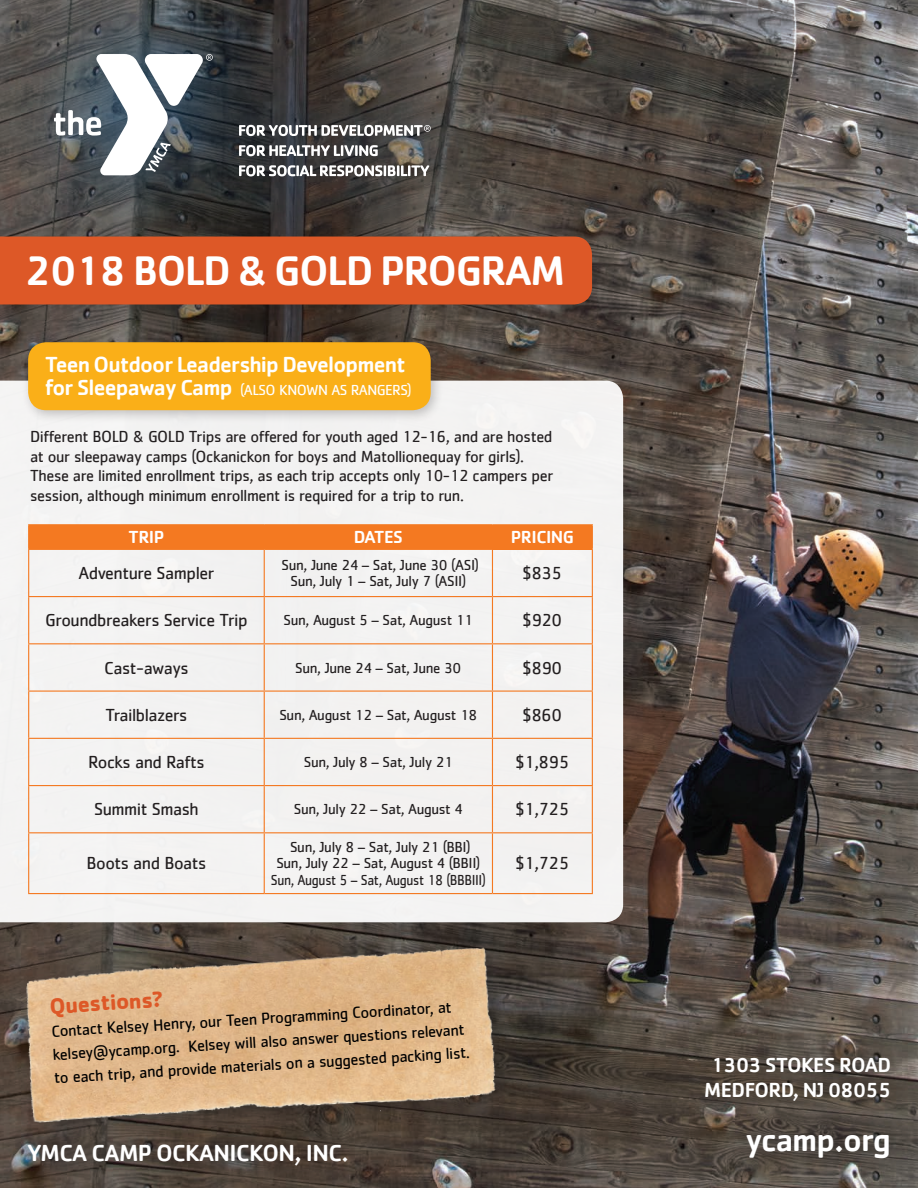
<style>
.page{position:relative;width:918px;height:1188px;background:#fff}
.page>*{position:absolute;margin:0;border:0;box-sizing:border-box;transform-origin:0 0}
.t1{font:500 42.6px "Cachet";letter-spacing:-.035em;color:#fff}
.t2{font:500 33px "Cachet";letter-spacing:-.03em;color:#fff}
.t3{font:500 24px "Cachet";letter-spacing:-.025em;color:#fff}
.t4{font:500 22.5px "Cachet";letter-spacing:-.035em;color:#fff}
.t5{font:700 22.5px "Cachet";color:#dd5827}
.t6{font:500 21px/25.2px "Cachet";letter-spacing:-.025em;color:#fff;text-align:center}
.t7{font:18px "Cachet";letter-spacing:-.025em;color:#231f20}
.t8{font:500 18px "Cachet";letter-spacing:-.025em;color:#fff}
.t9{font:16.5px/19.8px "Cachet";letter-spacing:-.025em;color:#231f20}
.t10{font:16.5px/23.2px "Cachet";color:#000}
.t11{font:15px/16.5px "Cachet";letter-spacing:-.025em;color:#231f20;text-align:center}
.t12{font:15px "Cachet";letter-spacing:-.035em;color:#fff}
.s1{font-weight:500;font-size:22.5px}
</style>
<div class="page">
<img style="left:0;top:0;width:918px;height:1188px">
<div style="left:0;top:0;width:507px;height:269px;background:#0160ae;opacity:.75"></div>
<svg style="left:54px;top:54px;width:159px;height:121px"></svg>
<svg style="left:239px;top:165px;width:190px;height:11px"></svg>
<svg style="left:239px;top:145px;width:139px;height:11px"></svg>
<svg style="left:239px;top:125px;width:192px;height:11px"></svg>
<div style="left:0;top:230px;width:605px;height:88px;background:#231f20;opacity:.25"></div>
<div style="left:0;top:237px;width:592px;height:67px;background:#dd5827"></div>
<div style="left:11px;top:1126px;width:352px;height:55px;background:#231f20;opacity:.75"></div>
<div style="left:676px;top:1027px;width:242px;height:161px;background:#231f20;opacity:.75"></div>
<div style="left:0;top:381px;width:623px;height:541px;background:#f3f2f2"></div>
<div style="left:492px;top:525px;width:100px;height:24px;background:#f47921"></div>
<hr style="left:28px;top:550px;width:1px;height:46px;background:#f47921">
<hr style="left:264px;top:550px;width:1px;height:46px;background:#f47921">
<hr style="left:492px;top:550px;width:1px;height:46px;background:#f47921">
<hr style="left:592px;top:550px;width:1px;height:46px;background:#f47921">
<hr style="left:28px;top:596px;width:236px;height:1px;background:#f47921">
<hr style="left:28px;top:597px;width:1px;height:46px;background:#f47921">
<hr style="left:264px;top:596px;width:228px;height:1px;background:#f47921">
<hr style="left:264px;top:597px;width:1px;height:46px;background:#f47921">
<hr style="left:492px;top:596px;width:101px;height:1px;background:#f47921">
<hr style="left:492px;top:597px;width:1px;height:46px;background:#f47921">
<hr style="left:592px;top:597px;width:1px;height:46px;background:#f47921">
<hr style="left:28px;top:643px;width:236px;height:1px;background:#f47921">
<hr style="left:28px;top:644px;width:1px;height:47px;background:#f47921">
<hr style="left:264px;top:643px;width:228px;height:1px;background:#f47921">
<hr style="left:264px;top:644px;width:1px;height:47px;background:#f47921">
<hr style="left:492px;top:643px;width:101px;height:1px;background:#f47921">
<hr style="left:492px;top:644px;width:1px;height:47px;background:#f47921">
<hr style="left:592px;top:644px;width:1px;height:47px;background:#f47921">
<hr style="left:28px;top:691px;width:236px;height:1px;background:#f47921">
<hr style="left:28px;top:692px;width:1px;height:46px;background:#f47921">
<hr style="left:264px;top:691px;width:228px;height:1px;background:#f47921">
<hr style="left:264px;top:692px;width:1px;height:46px;background:#f47921">
<hr style="left:492px;top:691px;width:101px;height:1px;background:#f47921">
<hr style="left:492px;top:692px;width:1px;height:46px;background:#f47921">
<hr style="left:592px;top:692px;width:1px;height:46px;background:#f47921">
<hr style="left:28px;top:738px;width:236px;height:1px;background:#f47921">
<hr style="left:28px;top:739px;width:1px;height:46px;background:#f47921">
<hr style="left:264px;top:738px;width:228px;height:1px;background:#f47921">
<hr style="left:264px;top:739px;width:1px;height:46px;background:#f47921">
<hr style="left:492px;top:738px;width:101px;height:1px;background:#f47921">
<hr style="left:492px;top:739px;width:1px;height:46px;background:#f47921">
<hr style="left:592px;top:739px;width:1px;height:46px;background:#f47921">
<hr style="left:28px;top:785px;width:236px;height:1px;background:#f47921">
<hr style="left:28px;top:786px;width:1px;height:46px;background:#f47921">
<hr style="left:264px;top:785px;width:228px;height:1px;background:#f47921">
<hr style="left:264px;top:786px;width:1px;height:46px;background:#f47921">
<hr style="left:492px;top:785px;width:101px;height:1px;background:#f47921">
<hr style="left:492px;top:786px;width:1px;height:46px;background:#f47921">
<hr style="left:592px;top:786px;width:1px;height:46px;background:#f47921">
<hr style="left:28px;top:832px;width:236px;height:1px;background:#f47921">
<hr style="left:28px;top:833px;width:1px;height:60px;background:#f47921">
<hr style="left:264px;top:832px;width:228px;height:1px;background:#f47921">
<hr style="left:264px;top:833px;width:1px;height:60px;background:#f47921">
<hr style="left:492px;top:832px;width:101px;height:1px;background:#f47921">
<hr style="left:492px;top:833px;width:1px;height:60px;background:#f47921">
<hr style="left:592px;top:833px;width:1px;height:60px;background:#f47921">
<hr style="left:28px;top:893px;width:236px;height:1px;background:#f47921">
<hr style="left:264px;top:893px;width:228px;height:1px;background:#f47921">
<hr style="left:492px;top:893px;width:101px;height:1px;background:#f47921">
<hr style="left:28px;top:524px;width:236px;height:1px;background:#f47921">
<hr style="left:264px;top:524px;width:228px;height:1px;background:#f47921">
<hr style="left:492px;top:524px;width:101px;height:1px;background:#f47921">
<div style="left:28px;top:525px;width:464px;height:24px;background:#f47921"></div>
<svg style="left:592px;top:525px;width:1px;height:24px"></svg>
<hr style="left:28px;top:549px;width:236px;height:1px;background:#f47921">
<hr style="left:264px;top:549px;width:228px;height:1px;background:#f47921">
<hr style="left:492px;top:549px;width:101px;height:1px;background:#f47921">
<div style="left:21px;top:335px;width:423px;height:88px;background:#231f20;opacity:.25"></div>
<div style="left:28px;top:342px;width:403px;height:68px;background:#faaf18;border-radius:18px"></div>
<img style="left:8px;top:926px;width:517px;height:219px">
<h1 class="t1" style="left:25px;top:245px;width:542px">2018 BOLD &amp; GOLD PROGRAM</h1>
<h3 class="t4" style="left:45px;top:351px;width:362px">Teen Outdoor Leadership Development</h3>
<p class="t12" style="left:45px;top:381px;width:368px"><span class="s1">for Sleepaway Camp</span> (ALSO KNOWN AS RANGERS)</p>
<p class="t9" style="left:30px;top:426px;width:525px">Different BOLD &amp; GOLD Trips are offered for youth aged 12-16, and are hosted at our sleepaway camps (Ockanickon for boys and Matollionequay for girls).<br>These are limited enrollment trips, as each trip accepts only 10-12 campers per session, although minimum enrollment is required for a trip to run.</p>
<p class="t8" style="left:129px;top:526px;width:37px">TRIP</p>
<p class="t8" style="left:354px;top:526px;width:51px">DATES</p>
<p class="t8" style="left:511px;top:526px;width:65px">PRICING</p>
<p class="t7" style="left:79px;top:563px;width:137px">Adventure Sampler</p>
<p class="t11" style="left:282px;top:556px;width:199px">Sun, June 24 – Sat, June 30 (ASI)<br>Sun, July 1 – Sat, July 7 (ASII)</p>
<p class="t7" style="left:523px;top:563px;width:41px">$835</p>
<p class="t7" style="left:45px;top:610px;width:204px">Groundbreakers Service Trip</p>
<p class="t11" style="left:284px;top:612px;width:191px">Sun, August 5 – Sat, August 11</p>
<p class="t7" style="left:523px;top:610px;width:41px">$920</p>
<p class="t7" style="left:104px;top:657px;width:86px">Cast-aways</p>
<p class="t11" style="left:295px;top:659px;width:168px">Sun, June 24 – Sat, June 30</p>
<p class="t7" style="left:523px;top:657px;width:41px">$890</p>
<p class="t7" style="left:105px;top:704px;width:84px">Trailblazers</p>
<p class="t11" style="left:279px;top:706px;width:199px">Sun, August 12 – Sat, August 18</p>
<p class="t7" style="left:523px;top:704px;width:41px">$860</p>
<p class="t7" style="left:88px;top:752px;width:118px">Rocks and Rafts</p>
<p class="t11" style="left:304px;top:754px;width:151px">Sun, July 8 – Sat, July 21</p>
<p class="t7" style="left:516px;top:752px;width:55px">$1,895</p>
<p class="t7" style="left:94px;top:799px;width:106px">Summit Smash</p>
<p class="t11" style="left:294px;top:801px;width:170px">Sun, July 22 – Sat, August 4</p>
<p class="t7" style="left:516px;top:799px;width:55px">$1,725</p>
<p class="t7" style="left:87px;top:853px;width:121px">Boots and Boats</p>
<p class="t11" style="left:271px;top:838px;width:217px">Sun, July 8 – Sat, July 21 (BBI)<br>Sun, July 22 – Sat, August 4 (BBII)<br>Sun, August 5 – Sat, August 18 (BBBIII)</p>
<p class="t7" style="left:516px;top:853px;width:55px">$1,725</p>
<h3 class="t5" style="left:49px;top:991px;width:115px;rotate:-3deg">Questions?</h3>
<p class="t10" style="left:51px;top:1018px;width:418px;rotate:-3deg">Contact Kelsey Henry, our Teen Programming Coordinator, at kelsey@ycamp.org. Kelsey will also answer questions relevant to each trip, and provide materials on a suggested packing list.</p>
<h3 class="t3" style="left:27px;top:1138px;width:323px">YMCA CAMP OCKANICKON, INC.</h3>
<p class="t6" style="left:704px;top:1052px;width:188px">1303 STOKES ROAD<br>MEDFORD, NJ 08055</p>
<h2 class="t2" style="left:746px;top:1120px;width:147px">ycamp.org</h2>
</div>
